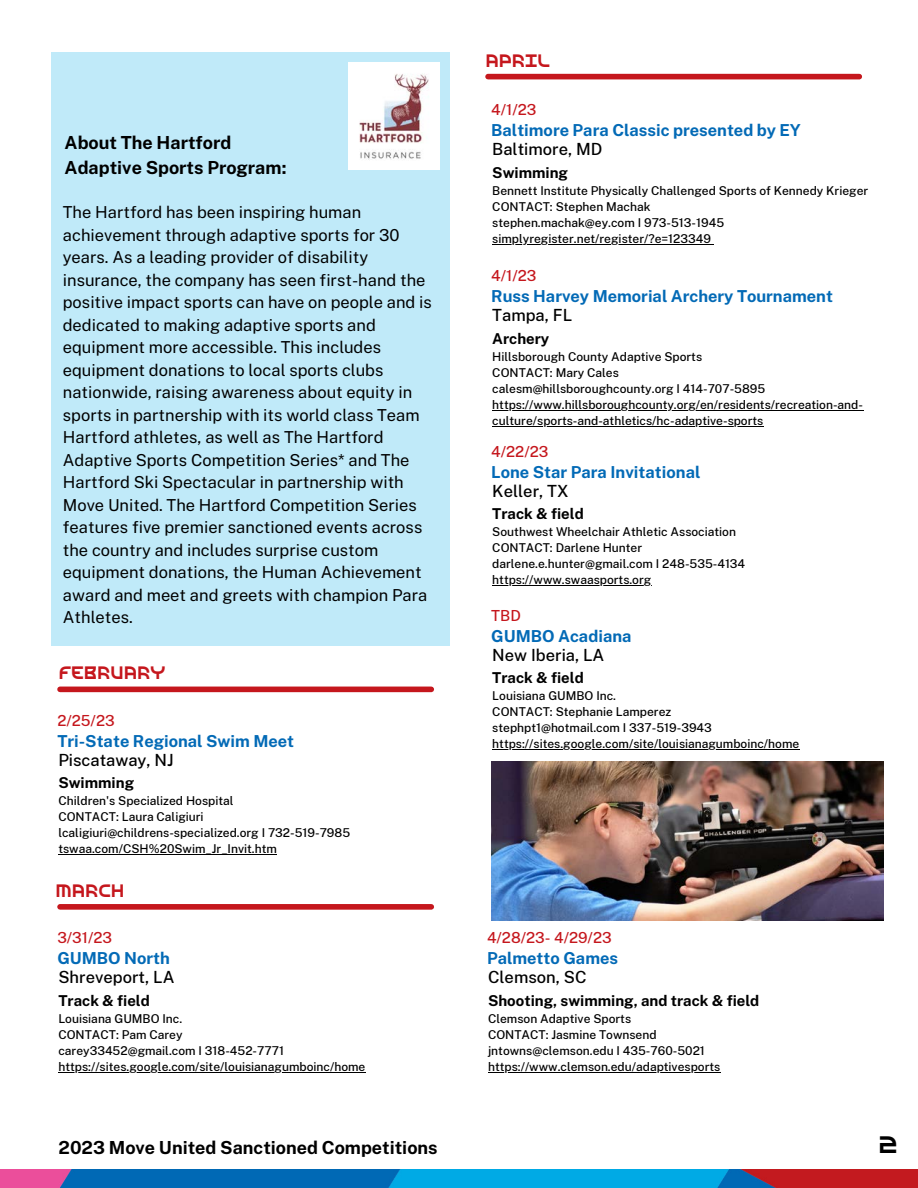
<style>
.page{position:relative;width:918px;height:1188px;background:#fff}
.page>*{position:absolute;margin:0;border:0;box-sizing:border-box;transform-origin:0 0}
.t1{font:23.85px "Redefined Sans";color:#000}
.t2{font:700 18px/24.8px "Public Sans";color:#000}
.t3{font:18px "Redefined Sans";letter-spacing:.18em;color:#c5171d}
.t4{font:18px "Redefined Sans";letter-spacing:.205em;color:#c5171d}
.t5{font:16.5px/22.5px "Public Sans";color:#000}
.t6{font:700 16.5px "Public Sans";color:#036ab6}
.t7{font:500 16.5px "Public Sans";color:#000}
.t8{font:700 15px "Public Sans";color:#000}
.t9{font:500 15px "Public Sans";color:#c5171d}
.t10{font:500 12px/16px "Public Sans";color:#000}
</style>
<div class="page">
<div style="left:60px;top:687px;width:371px;height:5px;background:#c5171d"></div>
<div style="left:51px;top:53px;width:399px;height:593px;background:#c0eaf9"></div>
<img style="left:349px;top:63px;width:91px;height:106px">
<div style="left:60px;top:904px;width:371px;height:6px;background:#c5171d"></div>
<div style="left:488px;top:74px;width:371px;height:5px;background:#c5171d"></div>
<img style="left:491px;top:762px;width:393px;height:158px">
<hr style="left:58px;top:854px;width:219px;height:1px;background:#000">
<hr style="left:58px;top:1072px;width:308px;height:1px;background:#000">
<hr style="left:492px;top:244px;width:219px;height:1px;background:#000">
<hr style="left:492px;top:410px;width:371px;height:1px;background:#000">
<hr style="left:492px;top:426px;width:272px;height:1px;background:#000">
<hr style="left:492px;top:585px;width:159px;height:1px;background:#000">
<hr style="left:492px;top:749px;width:308px;height:1px;background:#000">
<hr style="left:488px;top:1072px;width:233px;height:1px;background:#000">
<img style="left:0;top:1170px;width:918px;height:18px">
<h2 class="t2" style="left:65px;top:130px;width:223px">About The Hartford<br>Adaptive Sports Program:</h2>
<p class="t5" style="left:63px;top:201px;width:371px">The Hartford has been inspiring human achievement through adaptive sports for 30 years. As a leading provider of disability insurance, the company has seen first-hand the positive impact sports can have on people and is dedicated to making adaptive sports and equipment more accessible. This includes equipment donations to local sports clubs nationwide, raising awareness about equity in sports in partnership with its world class Team Hartford athletes, as well as The Hartford Adaptive Sports Competition Series* and The Hartford Ski Spectacular in partnership with Move United. The Hartford Competition Series features five premier sanctioned events across the country and includes surprise custom equipment donations, the Human Achievement award and meet and greets with champion Para Athletes.</p>
<h2 class="t4" style="left:59px;top:666px;width:102px">FEBRUARY</h2>
<p class="t9" style="left:57px;top:711px;width:59px">2/25/23</p>
<h3 class="t6" style="left:57px;top:731px;width:238px">Tri-State Regional Swim Meet</h3>
<h3 class="t7" style="left:58px;top:750px;width:117px">Piscataway, NJ</h3>
<p class="t8" style="left:58px;top:774px;width:77px">Swimming</p>
<p class="t10" style="left:58px;top:793px;width:293px">Children's Specialized Hospital<br>CONTACT: Laura Caligiuri lcaligiuri@childrens-specialized.org I 732-519-7985 tswaa.com/CSH%20Swim_Jr_Invit.htm</p>
<h2 class="t3" style="left:56px;top:883px;width:70px">MARCH</h2>
<p class="t9" style="left:57px;top:929px;width:56px">3/31/23</p>
<h3 class="t6" style="left:57px;top:949px;width:114px">GUMBO North</h3>
<h3 class="t7" style="left:58px;top:968px;width:118px">Shreveport, LA</h3>
<p class="t8" style="left:58px;top:992px;width:93px">Track &amp; field</p>
<p class="t10" style="left:58px;top:1011px;width:309px">Louisiana GUMBO Inc.<br>CONTACT: Pam Carey<br>carey33452@gmail.com I 318-452-7771 https://sites.google.com/site/louisianagumboinc/home</p>
<h2 class="t3" style="left:486px;top:53px;width:63px">APRIL</h2>
<p class="t9" style="left:491px;top:101px;width:47px">4/1/23</p>
<h3 class="t6" style="left:491px;top:120px;width:311px">Baltimore Para Classic presented by EY</h3>
<h3 class="t7" style="left:492px;top:140px;width:112px">Baltimore, MD</h3>
<p class="t8" style="left:492px;top:163px;width:77px">Swimming</p>
<p class="t10" style="left:492px;top:182px;width:377px">Bennett Institute Physically Challenged Sports of Kennedy Krieger CONTACT: Stephen Machak<br>stephen.machak@ey.com I 973-513-1945 simplyregister.net/register/?e=123349</p>
<p class="t9" style="left:491px;top:267px;width:47px">4/1/23</p>
<h3 class="t6" style="left:491px;top:287px;width:343px">Russ Harvey Memorial Archery Tournament</h3>
<h3 class="t7" style="left:492px;top:306px;width:81px">Tampa, FL</h3>
<p class="t8" style="left:492px;top:330px;width:58px">Archery</p>
<p class="t10" style="left:492px;top:349px;width:372px">Hillsborough County Adaptive Sports<br>CONTACT: Mary Cales<br>calesm@hillsboroughcounty.org I 414-707-5895 https://www.hillsboroughcounty.org/en/residents/recreation-and&shy;culture/sports-and-athletics/hc-adaptive-sports</p>
<p class="t9" style="left:491px;top:442px;width:59px">4/22/23</p>
<h3 class="t6" style="left:491px;top:462px;width:211px">Lone Star Para Invitational</h3>
<h3 class="t7" style="left:492px;top:481px;width:78px">Keller, TX</h3>
<p class="t8" style="left:492px;top:505px;width:93px">Track &amp; field</p>
<p class="t10" style="left:492px;top:524px;width:254px">Southwest Wheelchair Athletic Association CONTACT: Darlene Hunter darlene.e.hunter@gmail.com I 248-535-4134 https://www.swaasports.org</p>
<p class="t9" style="left:491px;top:606px;width:31px">TBD</p>
<h3 class="t6" style="left:491px;top:626px;width:142px">GUMBO Acadiana</h3>
<h3 class="t7" style="left:492px;top:645px;width:114px">New Iberia, LA</h3>
<p class="t8" style="left:492px;top:669px;width:93px">Track &amp; field</p>
<p class="t10" style="left:492px;top:688px;width:309px">Louisiana GUMBO Inc.<br>CONTACT: Stephanie Lamperez stephpt1@hotmail.com I 337-519-3943 https://sites.google.com/site/louisianagumboinc/home</p>
<p class="t9" style="left:487px;top:929px;width:126px">4/28/23- 4/29/23</p>
<h3 class="t6" style="left:487px;top:949px;width:133px">Palmetto Games</h3>
<h3 class="t7" style="left:488px;top:968px;width:100px">Clemson, SC</h3>
<p class="t8" style="left:488px;top:992px;width:273px">Shooting, swimming, and track &amp; field</p>
<p class="t10" style="left:488px;top:1011px;width:234px">Clemson Adaptive Sports<br>CONTACT: Jasmine Townsend jntowns@clemson.edu I 435-760-5021 https://www.clemson.edu/adaptivesports</p>
<h2 class="t2" style="left:59px;top:1135px;width:381px">2023 Move United Sanctioned Competitions</h2>
<h1 class="t1" style="left:879px;top:1135px;width:21px">2</h1>
</div>
